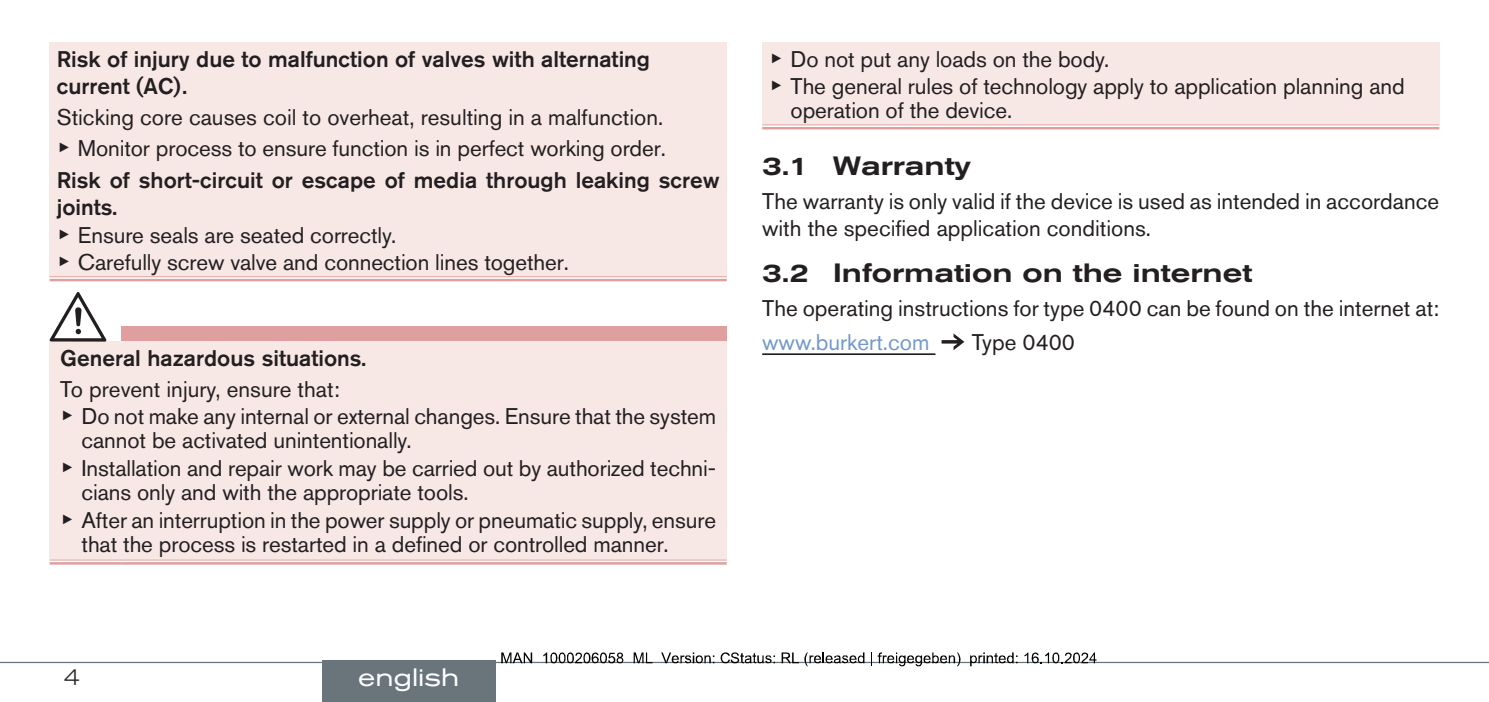
<style>
.page{position:relative;width:1489px;height:702px;background:#fff}
.page>*{position:absolute;margin:0;border:0;box-sizing:border-box;transform-origin:0 0}
.t1{font:500 expanded 26.25px "Akzidenz Grotesk BQ";color:#231f20}
.t2{font:expanded 25px "Akzidenz Grotesk BQ";color:#fff}
.t3{font:22.5px/27.5px "Akzidenz Grotesk BQ";letter-spacing:-.005em;color:#231f20}
.t4{font:500 22.5px/27px "Akzidenz Grotesk BQ";color:#231f20}
.t5{font:22.5px "Akzidenz Grotesk BQ";color:#739ac7}
.t6{font:300 expanded 22.5px "Akzidenz Grotesk BQ";color:#231f20}
.s1{font-family:"Arial Unicode MS"}
.s2{font-weight:500}
</style>
<div class="page">
<div style="left:50px;top:43px;width:676px;height:236px;background:#f7e7e5"></div>
<div style="left:50px;top:276px;width:676px;height:5px;background:#f7eaea"></div>
<hr style="left:50px;top:276px;width:676px;height:1px;background:#df9f9e">
<hr style="left:50px;top:279px;width:676px;height:2px;background:#df9f9e">
<div style="left:121px;top:326px;width:605px;height:15px;background:#df9f9e"></div>
<div style="left:50px;top:341px;width:676px;height:221px;background:#f7e7e5"></div>
<svg style="left:50px;top:560px;width:71px;height:2px"></svg>
<svg style="left:121px;top:560px;width:605px;height:2px"></svg>
<hr style="left:50px;top:559px;width:71px;height:1px;background:#df9f9e">
<hr style="left:50px;top:562px;width:71px;height:2px;background:#df9f9e">
<hr style="left:121px;top:559px;width:605px;height:1px;background:#df9f9e">
<hr style="left:121px;top:562px;width:605px;height:2px;background:#df9f9e">
<svg style="left:50px;top:292px;width:56px;height:49px"></svg>
<hr style="left:762px;top:353px;width:173px;height:2px;background:#231f20">
<div style="left:762px;top:43px;width:677px;height:84px;background:#f7e7e5"></div>
<svg style="left:762px;top:125px;width:677px;height:2px"></svg>
<hr style="left:762px;top:124px;width:677px;height:1px;background:#df9f9e">
<hr style="left:762px;top:127px;width:677px;height:2px;background:#df9f9e">
<svg style="left:941px;top:333px;width:23px;height:17px"></svg>
<hr style="left:0;top:661px;width:1488px;height:2px;background:#6a747b">
<div style="left:322px;top:660px;width:173px;height:42px;background:#6a747b"></div>
<svg style="left:501px;top:652px;width:31px;height:11px"></svg>
<svg style="left:543px;top:652px;width:80px;height:11px"></svg>
<svg style="left:633px;top:652px;width:19px;height:11px"></svg>
<svg style="left:661px;top:652px;width:53px;height:11px"></svg>
<svg style="left:720px;top:652px;width:55px;height:11px"></svg>
<svg style="left:781px;top:652px;width:83px;height:14px"></svg>
<svg style="left:871px;top:652px;width:89px;height:14px"></svg>
<svg style="left:970px;top:652px;width:47px;height:14px"></svg>
<svg style="left:1024px;top:652px;width:72px;height:11px"></svg>
<p class="t4" style="left:57px;top:45px;width:595px">Risk of injury due to malfunction of valves with alternating current (AC).</p>
<p class="t3" style="left:57px;top:101px;width:664px;line-height:31.8px">Sticking core causes coil to overheat, resulting in a malfunction.<br><span class="s1">▶</span> Monitor process to ensure function is in perfect working order.<br><span class="s2">Risk of short-circuit or escape of media through leaking screw</span></p>
<p class="t3" style="left:57px;top:193px;width:513px"><span class="s2">joints.<br></span><span class="s1">▶</span> Ensure seals are seated correctly.<br><span class="s1">▶</span> Carefully screw valve and connection lines together.</p>
<p class="t4" style="left:60px;top:344px;width:307px">General hazardous situations.</p>
<p class="t3" style="left:60px;top:375px;width:657px">To prevent injury, ensure that:<br><span class="s1">▶</span> Do not make any internal or external changes. Ensure that the system</p>
<p class="t3" style="left:60px;top:426px;width:657px;text-indent:21px">cannot be activated unintentionally.<br><span class="s1">▶</span> Installation and repair work may be carried out by authorized techni-</p>
<p class="t3" style="left:60px;top:478px;width:657px;text-indent:21px">cians only and with the appropriate tools.<br><span class="s1">▶</span> After an interruption in the power supply or pneumatic supply, ensure</p>
<p class="t3" style="left:81px;top:529px;width:588px">that the process is restarted in a defined or controlled manner.</p>
<p class="t3" style="left:769px;top:45px;width:637px"><span class="s1">▶</span> Do not put any loads on the body.<br><span class="s1">▶</span> The general rules of technology apply to application planning and</p>
<p class="t3" style="left:790px;top:97px;width:223px">operation of the device.</p>
<p class="t1" style="left:762px;top:151px;width:210px">3.1 Warranty</p>
<p class="t3" style="left:762px;top:188px;width:678px">The warranty is only valid if the device is used as intended in accordance with the specified application conditions.</p>
<p class="t1" style="left:762px;top:257px;width:491px">3.2 I nformation on the internet</p>
<p class="t3" style="left:762px;top:294px;width:678px">The operating instructions for type 0400 can be found on the internet at:</p>
<p class="t5" style="left:762px;top:329px;width:169px">www.burkert.com</p>
<p class="t3" style="left:971px;top:328px;width:105px">Type 0400</p>
<p class="t6" style="left:64px;top:664px;width:18px">4</p>
<p class="t2" style="left:358px;top:662px;width:103px">english</p>
</div>
